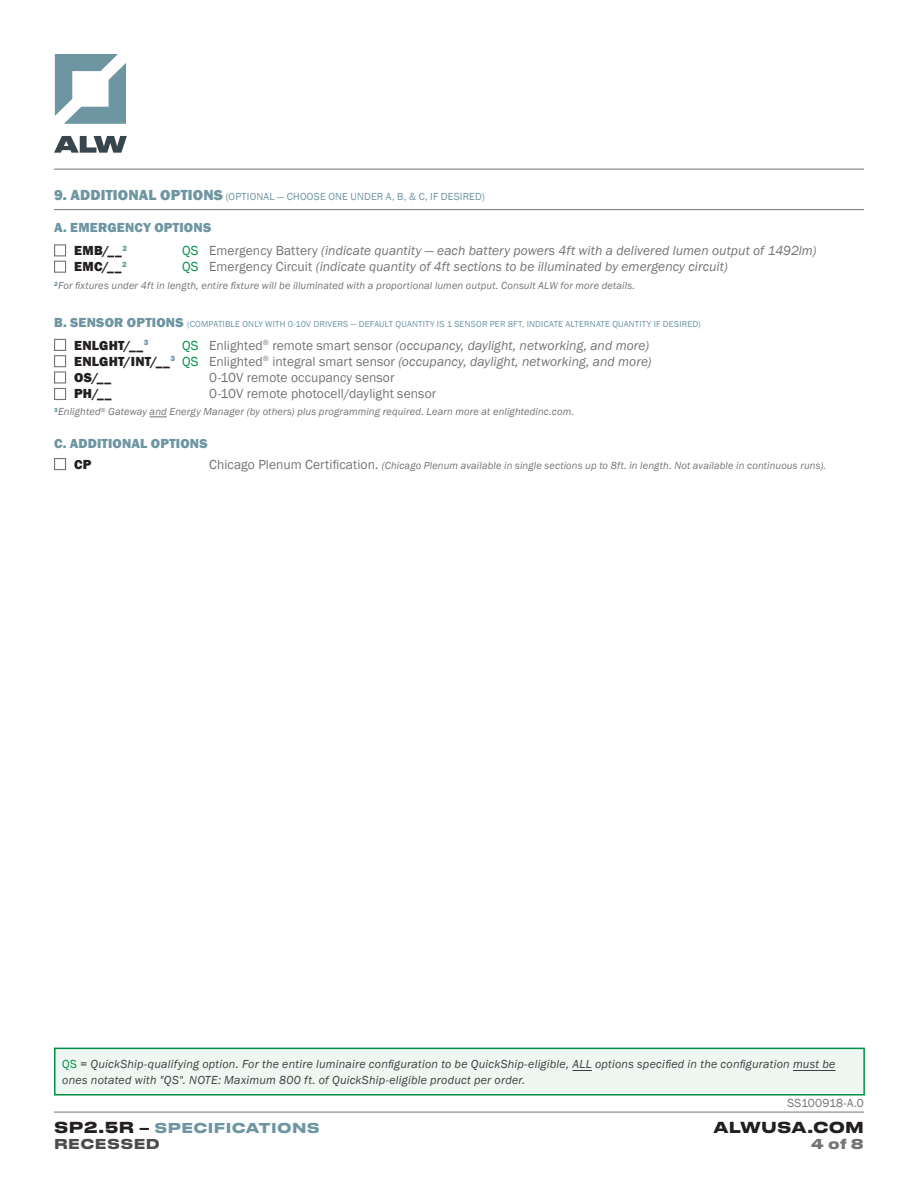
<style>
.page{position:relative;width:918px;height:1188px;background:#fff}
.page>*{position:absolute;margin:0;border:0;box-sizing:border-box;transform-origin:0 0}
.t1{font:700 15px "Druk Text Wide";letter-spacing:.01em;color:#231f20}
.t2{font:13.5px/16px "Franklin Gothic";letter-spacing:.005em;color:#727477}
.t3{font:italic 13.5px/16px "Franklin Gothic";letter-spacing:.005em;color:#727477}
.t4{font:800 13.5px/16px "Franklin Gothic";letter-spacing:.015em;color:#231f20}
.t5{font:800 13.5px "Franklin Gothic";letter-spacing:.015em;color:#6d95a2}
.t6{font:700 13.5px/16.2px "Druk Text Wide";letter-spacing:.025em;color:#6d95a2}
.t7{font:13.5px/16px "Franklin Gothic";letter-spacing:.015em;color:#008f46}
.t8{font:700 13.5px "Druk Text Wide";color:#727477}
.t9{font:italic 12px/16.5px "Franklin Gothic";letter-spacing:.02em;color:#3e3e3f}
.t10{font:12px "Franklin Gothic";letter-spacing:.01em;color:#727477}
.t11{font:italic 10.5px "Franklin Gothic";letter-spacing:.015em;color:#727477}
.t12{font:10.5px "Franklin Gothic";letter-spacing:.015em;color:#6d95a2}
.t13{font:9px "Franklin Gothic";letter-spacing:.02em;color:#6d95a2}
.s1{font-weight:800;font-size:15px}
.s2{font-style:normal}
.s3{font-weight:800;font-size:13.5px}
.s4{font-style:italic}
.s5{font-style:normal;font-size:13.5px}
.s6{font-style:normal;color:#008f46}
.s7{font-size:15px;color:#231f20}
.s8{color:#231f20}
.s9{color:#4b4c4d}
</style>
<div class="page">
<hr style="left:54px;top:1112px;width:810px;height:1px;background:#727477">
<svg style="left:54px;top:136px;width:73px;height:17px"></svg>
<svg style="left:55px;top:54px;width:71px;height:70px"></svg>
<hr style="left:54px;top:169px;width:810px;height:1px;background:#727477">
<div style="left:55px;top:1048px;width:809px;height:47px;background:#eef7f1"></div>
<svg style="left:572px;top:1070px;width:20px;height:1px"></svg>
<hr style="left:793px;top:1070px;width:42px;height:1px;background:#3e3e3f">
<div style="left:54px;top:1048px;width:811px;height:48px;border:2px solid #008f46"></div>
<hr style="left:54px;top:209px;width:810px;height:1px;background:#727477">
<div style="left:54px;top:244px;width:12px;height:12px;border:1px solid #727477"></div>
<div style="left:54px;top:339px;width:12px;height:12px;border:1px solid #727477"></div>
<div style="left:54px;top:261px;width:12px;height:12px;border:1px solid #727477"></div>
<div style="left:54px;top:355px;width:12px;height:12px;border:1px solid #727477"></div>
<div style="left:54px;top:371px;width:12px;height:13px;border:1px solid #727477"></div>
<div style="left:54px;top:458px;width:12px;height:12px;border:1px solid #727477"></div>
<svg style="left:150px;top:417px;width:17px;height:1px"></svg>
<div style="left:54px;top:388px;width:12px;height:12px;border:1px solid #727477"></div>
<p class="t12" style="left:54px;top:189px;width:432px"><span class="s1">9. ADDITIONAL OPTIONS</span> (OPTIONAL — CHOOSE ONE UNDER A, B, &amp; C, IF DESIRED)</p>
<p class="t5" style="left:54px;top:219px;width:159px">A. EMERGENCY OPTIONS</p>
<p class="t4" style="left:74px;top:243px;width:54px">EMB/__<sup>2<br></sup>EMC/__<sup>2</sup></p>
<p class="t7" style="left:182px;top:243px;width:18px">QS<br>QS</p>
<p class="t3" style="left:209px;top:243px;width:609px"><span class="s2">Emergency Battery</span> (indicate quantity — each battery powers 4ft with a delivered lumen output of 1492lm)<br><span class="s2">Emergency Circuit</span> (indicate quantity of 4ft sections to be illuminated by emergency circuit)</p>
<p class="t11" style="left:54px;top:279px;width:583px"><sup>2</sup>For fixtures under 4ft in length, entire fixture will be illuminated with a proportional lumen output. Consult ALW for more details.</p>
<p class="t13" style="left:54px;top:318px;width:648px"><span class="s3">B. SENSOR OPTIONS</span> (COMPATIBLE ONLY WITH 0-10V DRIVERS — DEFAULT QUANTITY IS 1 SENSOR PER 8FT, INDICATE ALTERNATE QUANTITY IF DESIRED)</p>
<p class="t4" style="left:74px;top:337px;width:102px">ENLGHT/__<sup>3<br></sup>ENLGHT/INT/__<sup>3<br></sup>OS/__<br>PH/__</p>
<p class="t7" style="left:182px;top:338px;width:18px">QS<br>QS</p>
<p class="t2" style="left:209px;top:338px;width:444px">Enlighted<sup>®</sup> remote smart sensor <span class="s4">(occupancy, daylight, networking, and more)<br></span>Enlighted<sup>®</sup> integral smart sensor <span class="s4">(occupancy, daylight, networking, and more)<br></span>0-10V remote occupancy sensor<br>0-10V remote photocell/daylight sensor</p>
<p class="t11" style="left:54px;top:405px;width:522px"><sup>3</sup>Enlighted<sup>®</sup> Gateway and Energy Manager (by others) plus programming required. Learn more at enlightedinc.com.</p>
<p class="t5" style="left:54px;top:435px;width:155px">C. ADDITIONAL OPTIONS</p>
<p class="t4" style="left:74px;top:456px;width:19px">CP</p>
<p class="t11" style="left:209px;top:459px;width:618px"><span class="s5">Chicago Plenum Certification.</span> (Chicago Plenum available in single sections up to 8ft. in length. Not available in continuous runs).</p>
<p class="t9" style="left:62px;top:1055px;width:775px"><span class="s6">QS</span> = QuickShip-qualifying option. For the entire luminaire configuration to be QuickShip-eligible, ALL options specified in the configuration must be ones notated with "QS". NOTE: Maximum 800 ft. of QuickShip-eligible product per order.</p>
<p class="t10" style="left:787px;top:1096px;width:78px">SS100918-A.0</p>
<p class="t6" style="left:54px;top:1118px;width:267px"><span class="s7">SP2.5R</span> <span class="s8">–</span> SPECIFICATIONS<br><span class="s9">RECESSED</span></p>
<h1 class="t1" style="left:713px;top:1114px;width:152px">ALWUSA.COM</h1>
<p class="t8" style="left:811px;top:1132px;width:55px">4 of 8</p>
</div>
